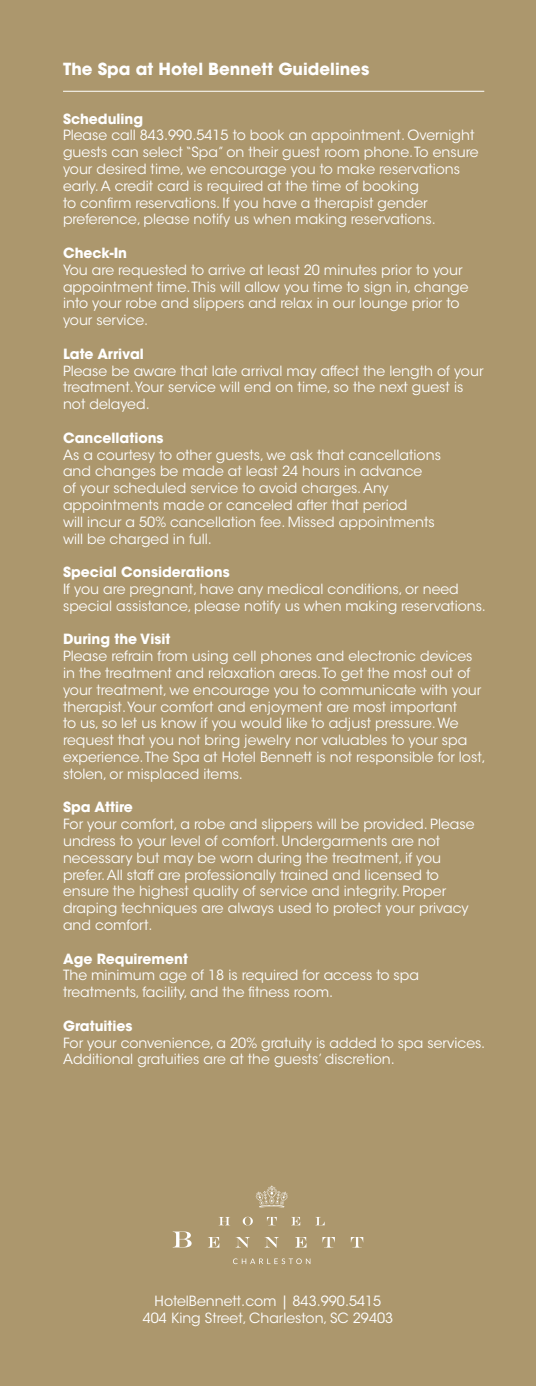
<style>
.page{position:relative;width:536px;height:1386px;background:#ac976d}
.page>*{position:absolute;margin:0;border:0;box-sizing:border-box;transform-origin:0 0}
.t1{font:700 16.62px "ITC Avant Garde Std";color:#fff}
.t2{font:14px/16.8px "ITC Avant Garde Std";color:#fff}
.t3{font:700 14px "ITC Avant Garde Std";color:#fff}
</style>
<div class="page">
<hr style="left:63px;top:91px;width:421px;height:1px;background:#fff">
<svg style="left:218px;top:1217px;width:12px;height:8px"></svg>
<svg style="left:243px;top:1217px;width:10px;height:9px"></svg>
<svg style="left:267px;top:1217px;width:10px;height:8px"></svg>
<svg style="left:291px;top:1217px;width:9px;height:8px"></svg>
<svg style="left:315px;top:1217px;width:9px;height:8px"></svg>
<svg style="left:233px;top:1258px;width:77px;height:6px"></svg>
<svg style="left:174px;top:1232px;width:17px;height:15px"></svg>
<svg style="left:208px;top:1237px;width:11px;height:11px"></svg>
<svg style="left:235px;top:1237px;width:15px;height:11px"></svg>
<svg style="left:264px;top:1237px;width:15px;height:11px"></svg>
<svg style="left:295px;top:1237px;width:11px;height:11px"></svg>
<svg style="left:322px;top:1237px;width:13px;height:11px"></svg>
<svg style="left:351px;top:1237px;width:12px;height:11px"></svg>
<svg style="left:255px;top:1186px;width:33px;height:22px"></svg>
<p class="t1" style="left:63px;top:58px;width:307px">The Spa at Hotel Bennett Guidelines</p>
<p class="t3" style="left:63px;top:109px;width:82px">Scheduling</p>
<p class="t2" style="left:63px;top:127px;width:417px">Please call 843.990.5415 to book an appointment. Overnight guests can select “Spa” on their guest room phone. To ensure your desired time, we encourage you to make reservations early. A credit card is required at the time of booking<br>to confirm reservations. If you have a therapist gender preference, please notify us when making reservations.</p>
<p class="t3" style="left:63px;top:244px;width:66px">Check-In</p>
<p class="t2" style="left:63px;top:262px;width:407px">You are requested to arrive at least 20 minutes prior to your appointment time. This will allow you time to sign in, change into your robe and slippers and relax in our lounge prior to your service.</p>
<p class="t3" style="left:63px;top:345px;width:82px">Late Arrival</p>
<p class="t2" style="left:63px;top:362px;width:422px">Please be aware that late arrival may affect the length of your treatment. Your service will end on time, so the next guest is not delayed.</p>
<p class="t3" style="left:63px;top:429px;width:102px">Cancellations</p>
<p class="t2" style="left:63px;top:446px;width:379px">As a courtesy to other guests, we ask that cancellations and changes be made at least 24 hours in advance<br>of your scheduled service to avoid charges. Any appointments made or canceled after that period<br>will incur a 50% cancellation fee. Missed appointments will be charged in full.</p>
<p class="t3" style="left:63px;top:563px;width:168px">Special Considerations</p>
<p class="t2" style="left:63px;top:581px;width:424px">If you are pregnant, have any medical conditions, or need special assistance, please notify us when making reservations.</p>
<p class="t3" style="left:63px;top:630px;width:109px">During the Visit</p>
<p class="t2" style="left:63px;top:648px;width:424px">Please refrain from using cell phones and electronic devices in the treatment and relaxation areas. To get the most out of your treatment, we encourage you to communicate with your therapist. Your comfort and enjoyment are most important<br>to us, so let us know if you would like to adjust pressure. We request that you not bring jewelry nor valuables to your spa experience. The Spa at Hotel Bennett is not responsible for lost, stolen, or misplaced items.</p>
<p class="t3" style="left:63px;top:798px;width:71px">Spa Attire</p>
<p class="t2" style="left:63px;top:816px;width:413px">For your comfort, a robe and slippers will be provided. Please undress to your level of comfort. Undergarments are not necessary but may be worn during the treatment, if you prefer. All staff are professionally trained and licensed to ensure the highest quality of service and integrity. Proper draping techniques are always used to protect your privacy and comfort.</p>
<p class="t3" style="left:63px;top:949px;width:126px">Age Requirement</p>
<p class="t2" style="left:63px;top:967px;width:357px">The minimum age of 18 is required for access to spa treatments, facility, and the fitness room.</p>
<p class="t3" style="left:63px;top:1017px;width:71px">Gratuities</p>
<p class="t2" style="left:63px;top:1034px;width:423px">For your convenience, a 20% gratuity is added to spa services.<br>Additional gratuities are at the guests’ discretion.</p>
<p class="t2" style="left:143px;top:1293px;width:252px;text-align:center">HotelBennett.com | 843.990.5415<br>404 King Street, Charleston, SC 29403</p>
</div>
